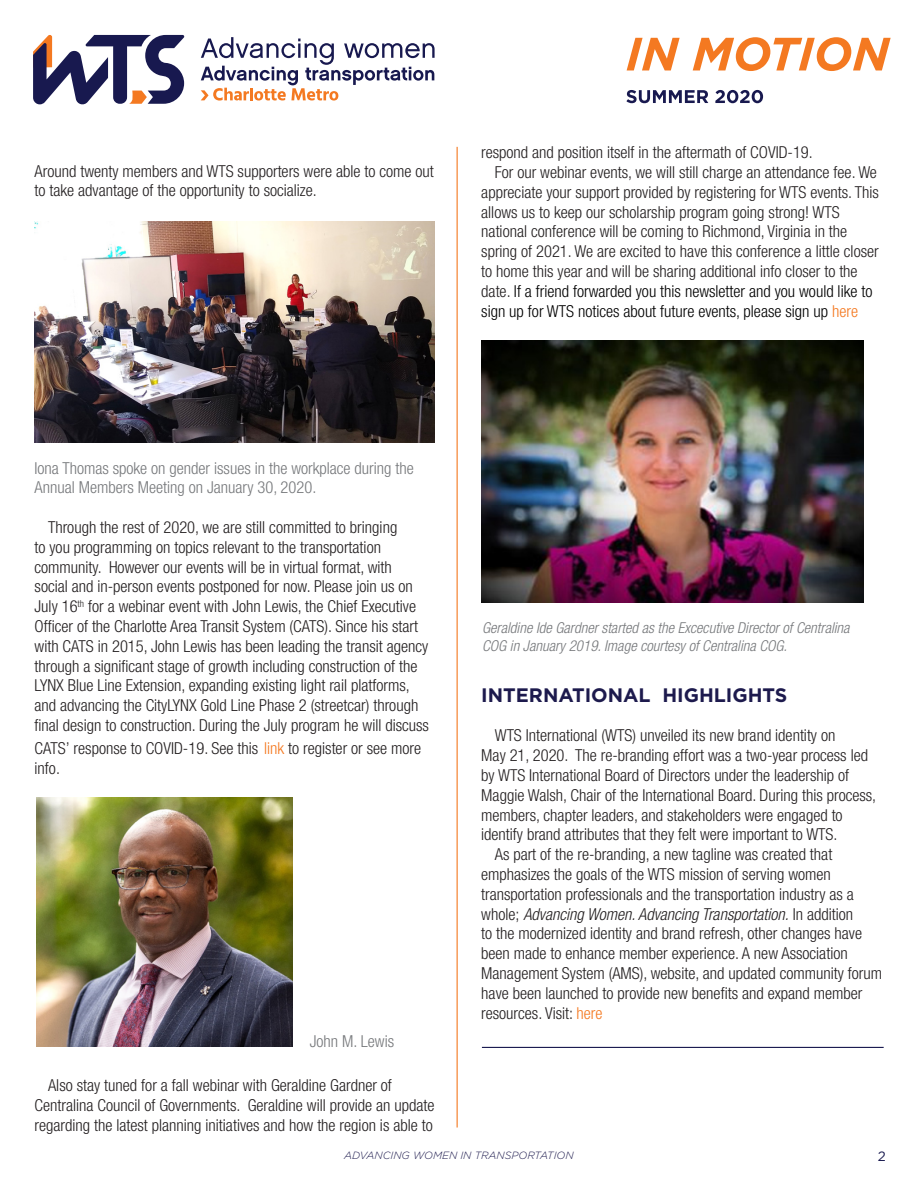
<style>
.page{position:relative;width:918px;height:1188px;background:#fff}
.page>*{position:absolute;margin:0;border:0;box-sizing:border-box;transform-origin:0 0}
.t1{font:700 19.5px "Gotham";color:#1d1a4d}
.t2{font:300 condensed 16.5px/19.8px "Helvetica Neue LT Com";color:#231f20}
.t3{font:300 condensed 16.5px/19.8px "Helvetica Neue LT Com";color:#76787b}
.t4{font:italic 300 condensed 15px/18px "Helvetica Neue LT Com";color:#76787b}
.t5{font:13.5px "Gotham";color:#18194f}
.t6{font:italic 300 10.5px "Gotham";color:#1d1a4d}
.s1{color:#000}
.s2{color:#f47921}
.s3{font-style:italic}
</style>
<div class="page">
<svg style="left:33px;top:35px;width:151px;height:70px"></svg>
<svg style="left:201px;top:37px;width:234px;height:64px"></svg>
<svg style="left:626px;top:90px;width:137px;height:13px"></svg>
<svg style="left:627px;top:37px;width:264px;height:34px"></svg>
<hr style="left:457px;top:147px;width:1px;height:981px;background:#f47921">
<img style="left:35px;top:222px;width:400px;height:220px">
<img style="left:36px;top:798px;width:257px;height:249px">
<img style="left:481px;top:340px;width:383px;height:262px">
<hr style="left:482px;top:1047px;width:402px;height:1px;background:#18194f">
<p class="t2" style="left:35px;top:161px;width:401px">Around twenty members and WTS supporters were able to come out to take advantage of the opportunity to socialize.</p>
<p class="t2" style="left:481px;top:142px;width:333px">respond and position itself in the aftermath of COVID-19.</p>
<p class="t2" style="left:481px;top:162px;width:399px;text-indent:14px">For our webinar events, we will still charge an attendance fee. We appreciate your support provided by registering for WTS events. This allows us to keep our scholarship program going strong! WTS</p>
<p class="t2" style="left:481px;top:222px;width:399px">national conference will be coming to Richmond, Virginia in the spring of 2021. We are excited to have this conference a little closer to home this year and will be sharing additional info closer to the date. <span class="s1">If a friend forwarded you this newsletter and you would like to sign up for WTS notices about future events, please sign up</span> <span class="s2">here</span></p>
<p class="t3" style="left:35px;top:458px;width:381px">Iona Thomas spoke on gender issues in the workplace during the<br>Annual Members Meeting on January 30, 2020.</p>
<p class="t2" style="left:35px;top:517px;width:396px;text-indent:13px">Through the rest of 2020, we are still committed to bringing<br>to you programming on topics relevant to the transportation community. However our events will be in virtual format, with social and in-person events postponed for now. Please join us on July 16<sup>th</sup> for a webinar event with John Lewis, the Chief Executive Officer of the Charlotte Area Transit System (CATS). Since his start with CATS in 2015, John Lewis has been leading the transit agency through a significant stage of growth including construction of the LYNX Blue Line Extension, expanding existing light rail platforms, and advancing the CityLYNX Gold Line Phase 2 (streetcar) through final design to construction. During the July program he will discuss</p>
<p class="t2" style="left:35px;top:739px;width:388px">CATS’ response to COVID-19. See this <span class="s2">link</span> to register or see more info.</p>
<p class="t3" style="left:310px;top:1031px;width:86px">John M. Lewis</p>
<p class="t2" style="left:35px;top:1075px;width:401px;text-indent:13px">Also stay tuned for a fall webinar with Geraldine Gardner of<br>Centralina Council of Governments. Geraldine will provide an update regarding the latest planning initiatives and how the region is able to</p>
<p class="t4" style="left:482px;top:619px;width:369px">Geraldine Ide Gardner started as the Excecutive Director of Centralina<br>COG in January 2019. Image courtesy of Centralina COG.</p>
<p class="t1" style="left:481px;top:682px;width:308px">INTERNATIONAL HIGHLIGHTS</p>
<p class="t2" style="left:495px;top:726px;width:342px">WTS International (WTS) unveiled its new brand identity on</p>
<p class="t2" style="left:481px;top:746px;width:397px">May 21, 2020. The re-branding effort was a two-year process led by WTS International Board of Directors under the leadership of Maggie Walsh, Chair of the International Board. During this process, members, chapter leaders, and stakeholders were engaged to identify brand attributes that they felt were important to WTS.</p>
<p class="t2" style="left:481px;top:844px;width:402px;text-indent:14px">As part of the re-branding, a new tagline was created that emphasizes the goals of the WTS mission of serving women transportation professionals and the transportation industry as a whole; <span class="s3">Advancing Women. Advancing Transportation.</span> In addition<br>to the modernized identity and brand refresh, other changes have been made to enhance member experience. A new Association Management System (AMS), website, and updated community forum have been launched to provide new benefits and expand member resources. Visit: <span class="s2">here</span></p>
<p class="t6" style="left:344px;top:1148px;width:231px">ADVANCING WOMEN IN TRANSPORTATION</p>
<p class="t5" style="left:878px;top:1148px;width:10px">2</p>
</div>
